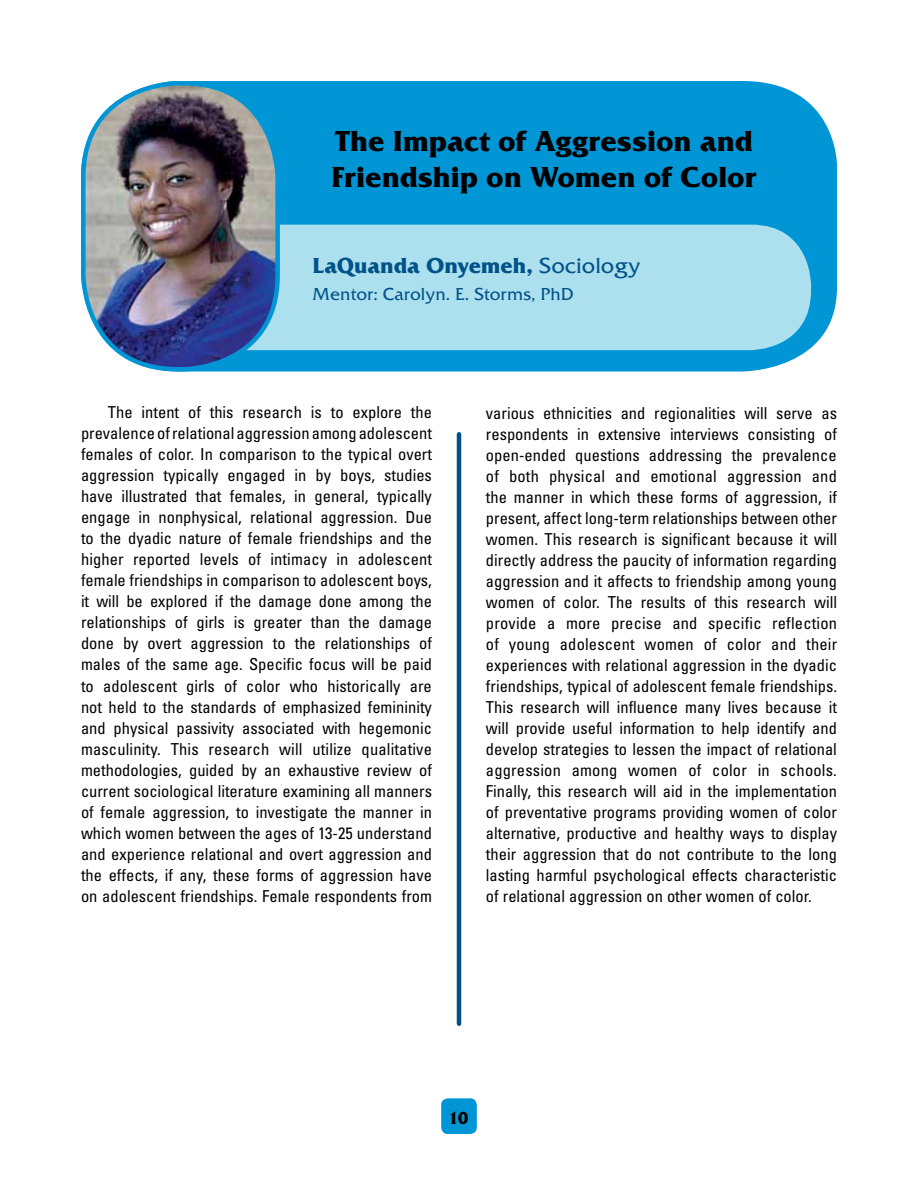
<style>
.page{position:relative;width:918px;height:1188px;background:#fff}
.page>*{position:absolute;margin:0;border:0;box-sizing:border-box;transform-origin:0 0}
.t1{font:700 30px/36px "Friz Quadrata Itc T";color:#000}
.t2{font:700 22.5px "Friz Quadrata Itc T";color:#005288}
.t3{font:18px "Friz Quadrata Itc T";color:#005288}
.t4{font:700 18px "Friz Quadrata Itc T";color:#000}
.t5{font:condensed 16.5px/21px "Univers";color:#000;text-align:justify}
.s1{font-weight:400}
</style>
<div class="page">
<div style="left:81px;top:81px;width:756px;height:291px;background:#0096d6"></div>
<div style="left:124px;top:225px;width:687px;height:125px;background:#ade0ee;border-radius:60px"></div>
<hr style="left:457px;top:434px;width:4px;height:590px;background:#005288">
<div style="left:441px;top:1098px;width:36px;height:36px;background:#0096d6;border-radius:7px"></div>
<img style="left:83px;top:83px;width:195px;height:286px">
<div style="left:81px;top:81px;width:199px;height:291px;border:4px solid #0096d6;border-radius:94px"></div>
<h1 class="t1" style="left:331px;top:123px;width:427px">The Impact of Aggression and<br>Friendship on Women of Color</h1>
<h2 class="t2" style="left:313px;top:252px;width:330px">LaQuanda Onyemeh, <span class="s1">Sociology</span></h2>
<p class="t3" style="left:313px;top:284px;width:263px">Mentor: Carolyn. E. Storms, PhD</p>
<p class="t5" style="left:81px;top:402px;width:353px;text-indent:27px">The intent of this research is to explore the prevalence of relational aggression among adolescent females of color. In comparison to the typical overt aggression typically engaged in by boys, studies have illustrated that females, in general, typically engage in nonphysical, relational aggression. Due to the dyadic nature of female friendships and the higher reported levels of intimacy in adolescent female friendships in comparison to adolescent boys, it will be explored if the damage done among the relationships of girls is greater than the damage done by overt aggression to the relationships of males of the same age. Specific focus will be paid to adolescent girls of color who historically are not held to the standards of emphasized femininity and physical passivity associated with hegemonic masculinity. This research will utilize qualitative methodologies, guided by an exhaustive review of current sociological literature examining all manners of female aggression, to investigate the manner in which women between the ages of 13-25 understand and experience relational and overt aggression and the effects, if any, these forms of aggression have on adolescent friendships. Female respondents from</p>
<p class="t5" style="left:486px;top:402px;width:353px">various ethnicities and regionalities will serve as respondents in extensive interviews consisting of open-ended questions addressing the prevalence of both physical and emotional aggression and the manner in which these forms of aggression, if present, affect long-term relationships between other women. This research is significant because it will directly address the paucity of information regarding aggression and it affects to friendship among young women of color. The results of this research will provide a more precise and specific reflection of young adolescent women of color and their experiences with relational aggression in the dyadic friendships, typical of adolescent female friendships.<br>This research will influence many lives because it will provide useful information to help identify and develop strategies to lessen the impact of relational aggression among women of color in schools.<br>Finally, this research will aid in the implementation of preventative programs providing women of color alternative, productive and healthy ways to display their aggression that do not contribute to the long lasting harmful psychological effects characteristic of relational aggression on other women of color.</p>
<p class="t4" style="left:448px;top:1108px;width:22px">10</p>
</div>
